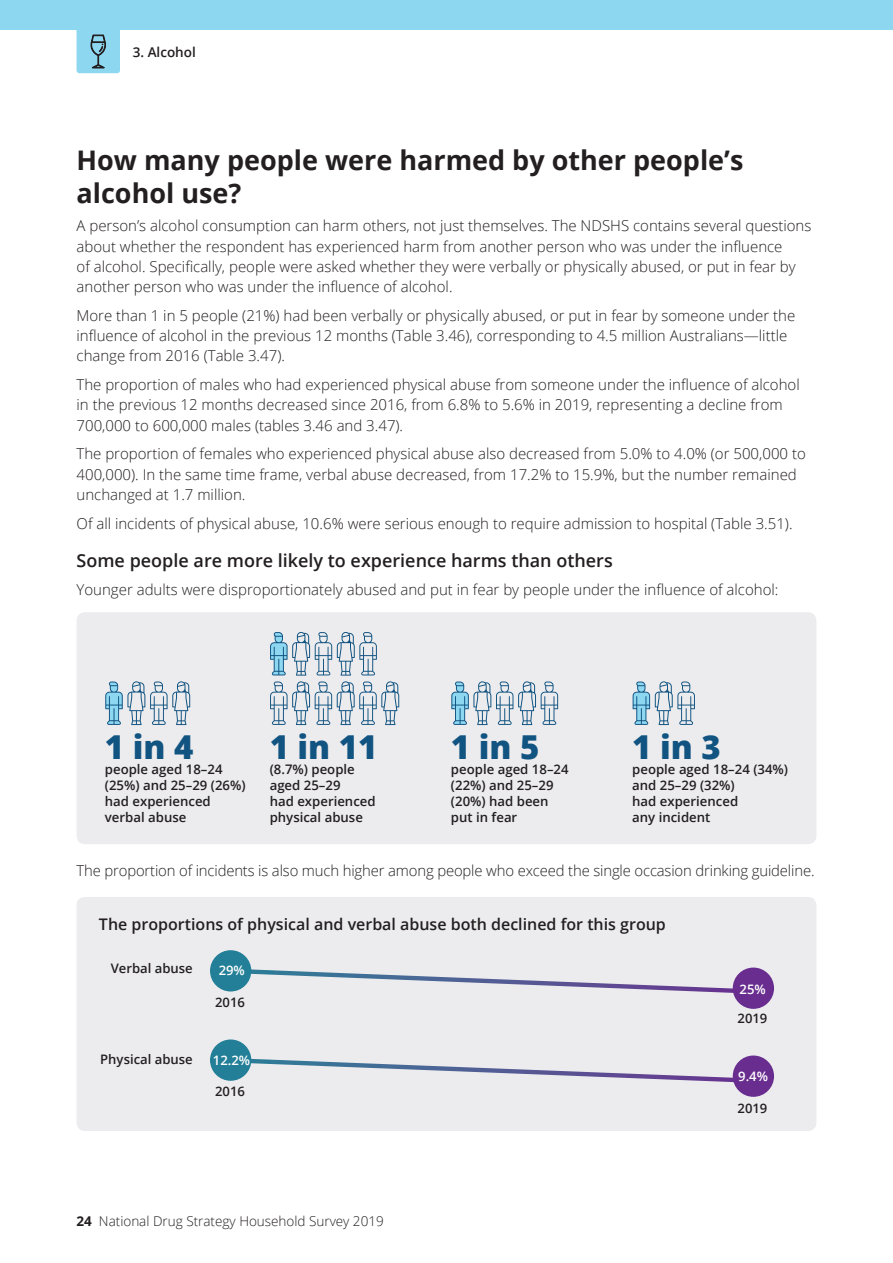
<style>
.page{position:relative;width:893px;height:1263px;background:#fff}
.page>*{position:absolute;margin:0;border:0;box-sizing:border-box;transform-origin:0 0}
.t1{font:800 33px "Open Sans";color:#115381}
.Heading_2{font:700 27px/33px "Open Sans";color:#231f20}
.Heading_3{font:600 18px "Open Sans";color:#231f20}
.t2{font:600 16.05px "Open Sans";color:#231f20}
.AIHW_body_text{font:300 15px/20.2px "Open Sans";color:#231f20}
.t3{font:300 13.5px "Open Sans";color:#231f20}
.t4{font:600 13.5px "Open Sans";color:#231f20}
.t5{font:600 13.2px/15.8px "Open Sans";color:#231f20}
.t6{font:600 13.05px "Open Sans";color:#231f20}
.t7{font:600 13.05px "Open Sans";color:#fff}
.s1{font-weight:700}
</style>
<div class="page">
<div style="left:0;top:0;width:893px;height:30px;background:#8ed7f1"></div>
<svg style="left:77px;top:30px;width:43px;height:43px;background:#83c4dc"></svg>
<div style="left:77px;top:612px;width:739px;height:232px;background:#ececee;border-radius:9px"></div>
<svg style="left:105px;top:681px;width:85px;height:44px"></svg>
<svg style="left:451px;top:681px;width:107px;height:44px"></svg>
<svg style="left:270px;top:632px;width:129px;height:93px"></svg>
<svg style="left:633px;top:681px;width:62px;height:44px"></svg>
<div style="left:77px;top:897px;width:739px;height:234px;background:#ececee;border-radius:9px"></div>
<svg style="left:235px;top:1058px;width:506px;height:25px"></svg>
<svg style="left:231px;top:969px;width:509px;height:25px"></svg>
<div style="left:210px;top:950px;width:41px;height:41px;background:#237f97;border-radius:50%"></div>
<div style="left:210px;top:1039px;width:41px;height:42px;background:#237f97;border-radius:50%"></div>
<div style="left:733px;top:967px;width:41px;height:42px;background:#682d8f;border-radius:50%"></div>
<div style="left:733px;top:1055px;width:41px;height:42px;background:#682d8f;border-radius:50%"></div>
<p class="t4" style="left:133px;top:42px;width:65px">3. Alcohol</p>
<p class="Heading_2" style="left:77px;top:143px;width:668px">How many people were harmed by other people’s alcohol use?</p>
<p class="AIHW_body_text" style="left:77px;top:215px;width:736px">A person’s alcohol consumption can harm others, not just themselves. The NDSHS contains several questions about whether the respondent has experienced harm from another person who was under the influence<br>of alcohol. Specifically, people were asked whether they were verbally or physically abused, or put in fear by another person who was under the influence of alcohol.</p>
<p class="AIHW_body_text" style="left:77px;top:305px;width:720px">More than 1 in 5 people (21%) had been verbally or physically abused, or put in fear by someone under the influence of alcohol in the previous 12 months (Table 3.46), corresponding to 4.5 million Australians—little change from 2016 (Table 3.47).</p>
<p class="AIHW_body_text" style="left:77px;top:374px;width:725px">The proportion of males who had experienced physical abuse from someone under the influence of alcohol in the previous 12 months decreased since 2016, from 6.8% to 5.6% in 2019, representing a decline from<br>700,000 to 600,000 males (tables 3.46 and 3.47).</p>
<p class="AIHW_body_text" style="left:77px;top:443px;width:731px">The proportion of females who experienced physical abuse also decreased from 5.0% to 4.0% (or 500,000 to<br>400,000). In the same time frame, verbal abuse decreased, from 17.2% to 15.9%, but the number remained unchanged at 1.7 million.</p>
<p class="AIHW_body_text" style="left:77px;top:513px;width:717px">Of all incidents of physical abuse, 10.6% were serious enough to require admission to hospital (Table 3.51).</p>
<p class="Heading_3" style="left:77px;top:548px;width:538px">Some people are more likely to experience harms than others</p>
<p class="AIHW_body_text" style="left:77px;top:579px;width:703px">Younger adults were disproportionately abused and put in fear by people under the influence of alcohol:</p>
<p class="t1" style="left:632px;top:721px;width:90px">1 in 3</p>
<p class="t5" style="left:632px;top:761px;width:157px">people aged 18–24 (34%) and 25–29 (32%)<br>had experienced<br>any incident</p>
<p class="AIHW_body_text" style="left:77px;top:860px;width:739px">The proportion of incidents is also much higher among people who exceed the single occasion drinking guideline.</p>
<p class="t1" style="left:105px;top:721px;width:90px">1 in 4</p>
<p class="t5" style="left:105px;top:761px;width:142px">people aged 18–24 (25%) and 25–29 (26%) had experienced verbal abuse</p>
<p class="t1" style="left:270px;top:721px;width:109px">1 in 11</p>
<p class="t5" style="left:270px;top:761px;width:107px">(8.7%) people aged 25–29<br>had experienced physical abuse</p>
<p class="t1" style="left:451px;top:721px;width:90px">1 in 5</p>
<p class="t5" style="left:451px;top:761px;width:119px">people aged 18–24 (22%) and 25–29 (20%) had been put in fear</p>
<p class="t2" style="left:99px;top:913px;width:568px">The proportions of physical and verbal abuse both declined for this group</p>
<p class="t6" style="left:111px;top:959px;width:84px">Verbal abuse</p>
<p class="t6" style="left:100px;top:1050px;width:94px">Physical abuse</p>
<p class="t7" style="left:219px;top:961px;width:28px">29%</p>
<p class="t6" style="left:215px;top:993px;width:31px">2016</p>
<p class="t7" style="left:213px;top:1051px;width:39px">12.2%</p>
<p class="t6" style="left:215px;top:1082px;width:31px">2016</p>
<p class="t3" style="left:77px;top:1211px;width:309px"><span class="s1">24</span> National Drug Strategy Household Survey 2019</p>
<p class="t7" style="left:740px;top:980px;width:28px">25%</p>
<p class="t6" style="left:737px;top:1009px;width:31px">2019</p>
<p class="t7" style="left:738px;top:1067px;width:31px">9.4%</p>
<p class="t6" style="left:737px;top:1099px;width:31px">2019</p>
</div>
